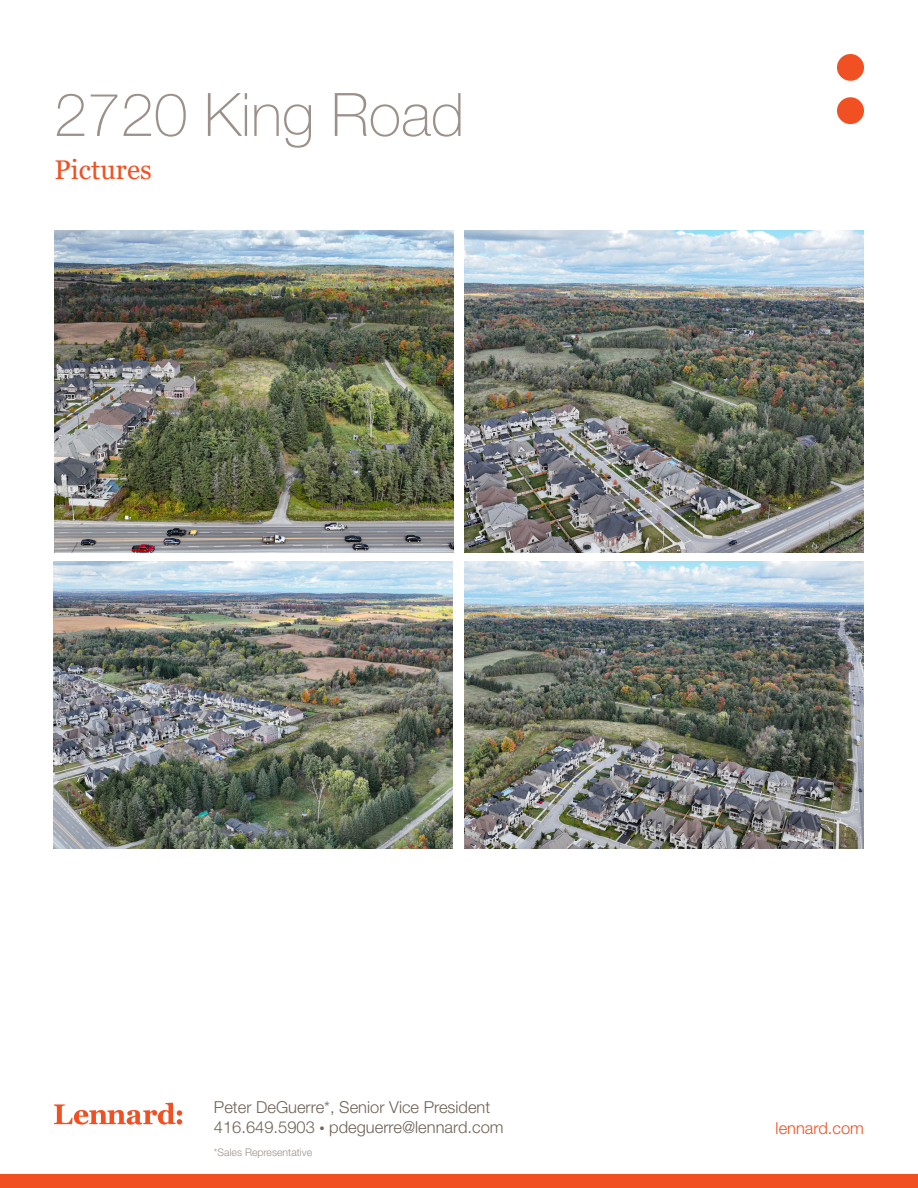
<style>
.page{position:relative;width:918px;height:1188px;background:#fff}
.page>*{position:absolute;margin:0;border:0;box-sizing:border-box;transform-origin:0 0}
.Heading_2{font:100 60px "Helvetica Neue LT Std";color:#9c918a}
.Heading_1{font:27px "Georgia";color:#f05022}
.Paragraph{font:300 16.5px/19.8px "Helvetica Neue LT Std";color:#6f6359}
.t1{font:300 16.5px "Helvetica Neue LT Std";color:#f05022}
.Notes___Disclaimer{font:300 10.5px "Helvetica Neue LT Std";color:#9c918a}
.s1{font-size:10.5px}
</style>
<div class="page">
<svg style="left:837px;top:54px;width:27px;height:70px"></svg>
<div style="left:0;top:1174px;width:918px;height:14px;background:#f05022"></div>
<svg style="left:54px;top:1103px;width:128px;height:22px"></svg>
<img style="left:53px;top:562px;width:399px;height:286px">
<img style="left:54px;top:230px;width:400px;height:323px">
<img style="left:464px;top:562px;width:400px;height:286px">
<img style="left:464px;top:230px;width:400px;height:323px">
<p class="Heading_2" style="left:54px;top:80px;width:412px">2720 King Road</p>
<p class="Heading_1" style="left:55px;top:153px;width:99px">Pictures</p>
<p class="Paragraph" style="left:214px;top:1097px;width:291px">Peter DeGuerre*, Senior Vice President<br>416.649.5903 <span class="s1">•</span> pdeguerre@lennard.com</p>
<p class="Notes___Disclaimer" style="left:214px;top:1146px;width:100px">*Sales Representative</p>
<p class="t1" style="left:776px;top:1118px;width:90px">lennard.com</p>
</div>
